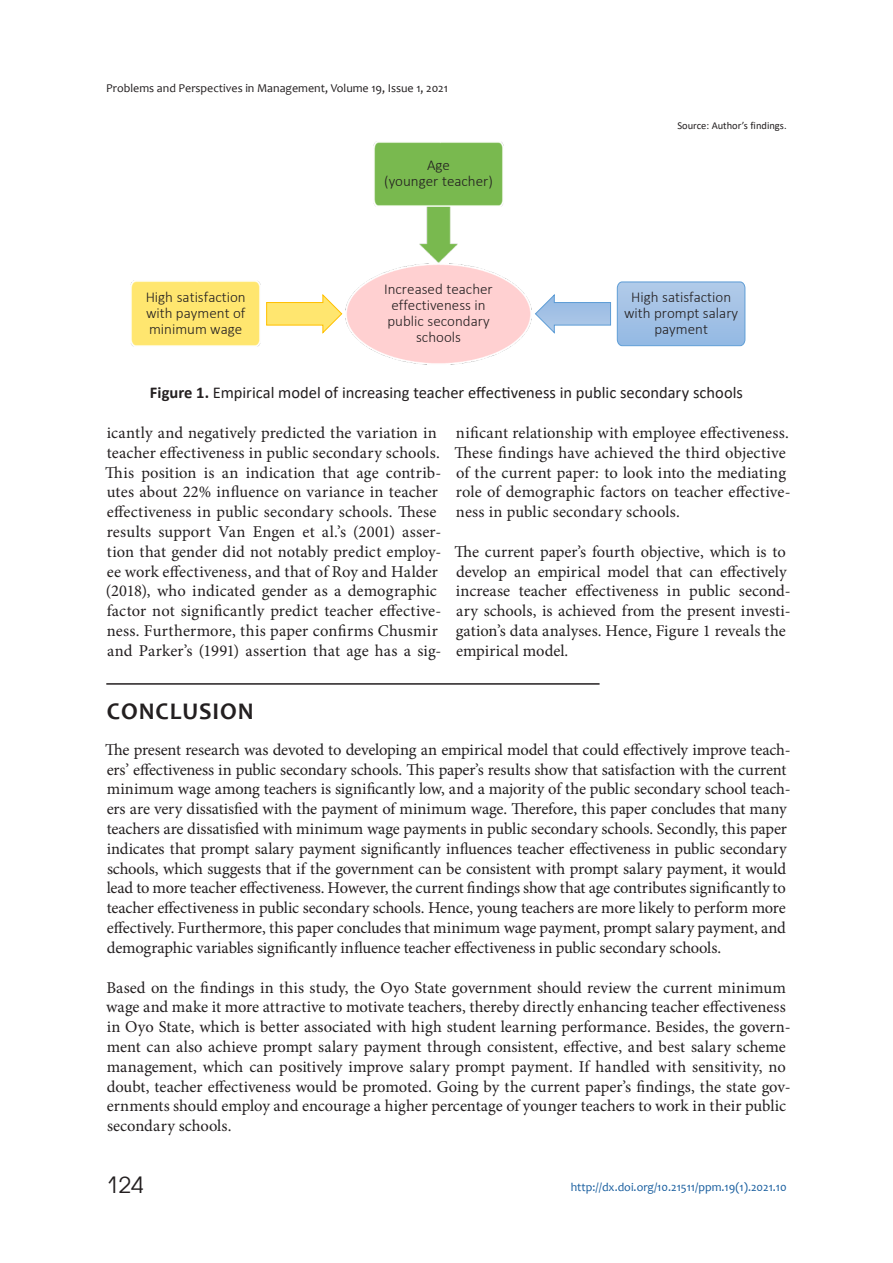
<style>
.page{position:relative;width:893px;height:1263px;background:#fff}
.page>*{position:absolute;margin:0;border:0;box-sizing:border-box;transform-origin:0 0}
.t1{font:700 24px "Candara";letter-spacing:.04em;color:#231f20}
.t2{font:22.5px "Avant Garde Gothic C";color:#231f20}
.t3{font:16.5px/19.8px "Minion Pro";color:#231f20}
.t4{font:16.5px "Calibri";color:#231f20}
.t5{font:300 15px/16.2px "Calibri";color:#231f20;text-align:center}
.t6{font:12px "Candara";color:#231f20}
.t7{font:12px "Candara";color:#175d9e}
.t8{font:10.5px "Calibri";color:#231f20}
.s1{font-weight:700}
</style>
<div class="page">
<hr style="left:106px;top:683px;width:494px;height:2px;background:#231f20">
<img style="left:345px;top:263px;width:187px;height:101px">
<div style="left:131px;top:281px;width:129px;height:65px;background:#ffe66f"></div>
<img style="left:420px;top:206px;width:37px;height:56px">
<div style="left:374px;top:141px;width:129px;height:65px;background:#79b94f"></div>
<svg style="left:617px;top:281px;width:129px;height:65px;background:#a1c1e5"></svg>
<svg style="left:266px;top:294px;width:76px;height:40px"></svg>
<svg style="left:535px;top:294px;width:76px;height:40px"></svg>
<p class="t6" style="left:106px;top:83px;width:343px">Problems and Perspectives in Management, Volume 19, Issue 1, 2021</p>
<p class="t5" style="left:146px;top:290px;width:102px;text-align:justify">High satisfaction with payment of minimum wage</p>
<p class="t5" style="left:384px;top:158px;width:110px">Age<br>(younger teacher)</p>
<p class="t5" style="left:384px;top:282px;width:110px">Increased teacher effectiveness in public secondary schools</p>
<p class="t8" style="left:677px;top:122px;width:111px">Source: Author’s findings.</p>
<p class="t5" style="left:624px;top:290px;width:116px">High satisfaction with prompt salary payment</p>
<p class="t4" style="left:150px;top:381px;width:594px"><span class="s1">Figure 1.</span> Empirical model of increasing teacher effectiveness in public secondary schools</p>
<p class="t3" style="left:105px;top:424px;width:338px">icantly and negatively predicted the variation in teacher effectiveness in public secondary schools.<br>This position is an indication that age contrib&shy;utes about 22% influence on variance in teacher effectiveness in public secondary schools. These results support Van Engen et al.’s (2001) asser&shy;tion that gender did not notably predict employ&shy;ee work effectiveness, and that of Roy and Halder (2018), who indicated gender as a demographic factor not significantly predict teacher effective&shy;ness. Furthermore, this paper confirms Chusmir and Parker’s (1991) assertion that age has a sig-</p>
<p class="t3" style="left:454px;top:424px;width:338px">nificant relationship with employee effectiveness.<br>These findings have achieved the third objective of the current paper: to look into the mediating role of demographic factors on teacher effective&shy;ness in public secondary schools.</p>
<p class="t3" style="left:454px;top:543px;width:338px">The current paper’s fourth objective, which is to develop an empirical model that can effectively increase teacher effectiveness in public second&shy;ary schools, is achieved from the present investi&shy;gation’s data analyses. Hence, Figure 1 reveals the empirical model.</p>
<h1 class="t1" style="left:107px;top:702px;width:148px">CONCLUSION</h1>
<p class="t3" style="left:105px;top:741px;width:687px">The present research was devoted to developing an empirical model that could effectively improve teach&shy;ers’ effectiveness in public secondary schools. This paper’s results show that satisfaction with the current minimum wage among teachers is significantly low, and a majority of the public secondary school teach&shy;ers are very dissatisfied with the payment of minimum wage. Therefore, this paper concludes that many teachers are dissatisfied with minimum wage payments in public secondary schools. Secondly, this paper indicates that prompt salary payment significantly influences teacher effectiveness in public secondary schools, which suggests that if the government can be consistent with prompt salary payment, it would lead to more teacher effectiveness. However, the current findings show that age contributes significantly to teacher effectiveness in public secondary schools. Hence, young teachers are more likely to perform more effectively. Furthermore, this paper concludes that minimum wage payment, prompt salary payment, and demographic variables significantly influence teacher effectiveness in public secondary schools.</p>
<p class="t3" style="left:106px;top:979px;width:686px">Based on the findings in this study, the Oyo State government should review the current minimum wage and make it more attractive to motivate teachers, thereby directly enhancing teacher effectiveness in Oyo State, which is better associated with high student learning performance. Besides, the govern&shy;ment can also achieve prompt salary payment through consistent, effective, and best salary scheme management, which can positively improve salary prompt payment. If handled with sensitivity, no doubt, teacher effectiveness would be promoted. Going by the current paper’s findings, the state gov&shy;ernments should employ and encourage a higher percentage of younger teachers to work in their public secondary schools.</p>
<h2 class="t2" style="left:106px;top:1172px;width:39px">124</h2>
<p class="t7" style="left:571px;top:1182px;width:217px">http://dx.doi.org/10.21511/ppm.19(1).2021.10</p>
</div>
